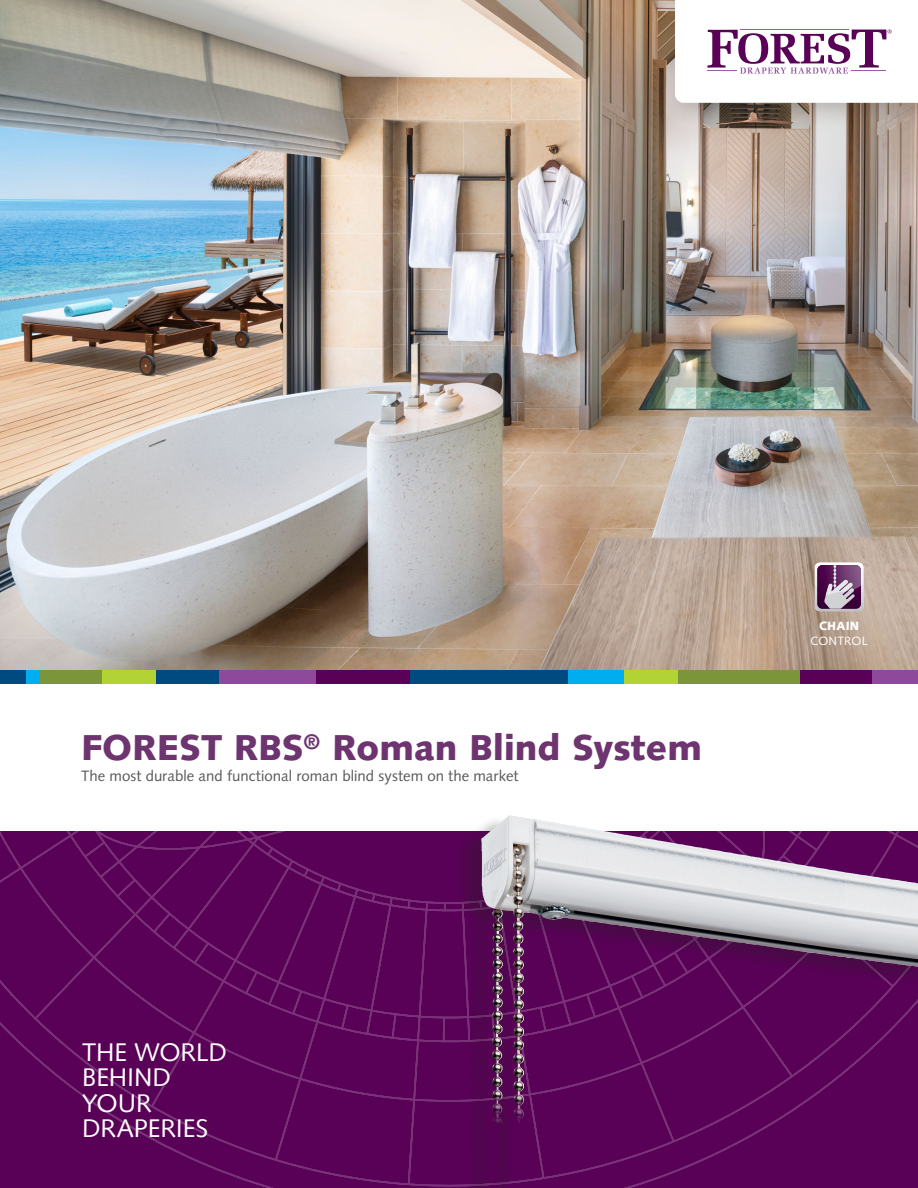
<style>
.page{position:relative;width:918px;height:1188px;background:#fff}
.page>*{position:absolute;margin:0;border:0;box-sizing:border-box;transform-origin:0 0}
.t1{font:900 36px "Syntax LT Pro";color:#6e346f}
.t2{font:25.5px "Syntax";letter-spacing:-.005em;color:#fff}
.t3{font:15px "Syntax LT Pro";letter-spacing:.005em;color:#57585a}
.t4{font:12px "Syntax LT Pro";letter-spacing:.015em;color:#fff}
.t5{font:900 12px "Syntax LT Pro";letter-spacing:.02em;color:#fff}
</style>
<div class="page">
<img style="left:0;top:0;width:918px;height:670px">
<svg style="left:0;top:832px;width:456px;height:355px;background:#5b0459"></svg>
<div style="left:218px;top:670px;width:98px;height:13px;background:#8f499a"></div>
<div style="left:868px;top:670px;width:50px;height:13px;background:#8f499a"></div>
<div style="left:26px;top:670px;width:14px;height:13px;background:#00aeef"></div>
<div style="left:568px;top:670px;width:57px;height:13px;background:#00aeef"></div>
<div style="left:155px;top:670px;width:64px;height:13px;background:#004a7f"></div>
<div style="left:410px;top:670px;width:158px;height:13px;background:#004a7f"></div>
<div style="left:0;top:670px;width:26px;height:13px;background:#004a7f"></div>
<div style="left:316px;top:670px;width:94px;height:13px;background:#590157"></div>
<div style="left:800px;top:670px;width:72px;height:13px;background:#590157"></div>
<div style="left:40px;top:670px;width:62px;height:13px;background:#7a953a"></div>
<div style="left:677px;top:670px;width:123px;height:13px;background:#7a953a"></div>
<div style="left:102px;top:670px;width:53px;height:13px;background:#b3d234"></div>
<div style="left:625px;top:670px;width:53px;height:13px;background:#b3d234"></div>
<div style="left:662px;top:0;width:256px;height:128px;background:#231f20;opacity:.2"></div>
<svg style="left:675px;top:0;width:243px;height:103px"></svg>
<div style="left:456px;top:815px;width:462px;height:373px;background:#231f20;opacity:.3"></div>
<img style="left:481px;top:816px;width:27px;height:257px">
<svg style="left:815px;top:563px;width:48px;height:48px;background:#8f6f91"></svg>
<p class="t1" style="left:81px;top:726px;width:622px">FOREST RBS<sup>®</sup> Roman Blind System</p>
<p class="t3" style="left:81px;top:767px;width:439px">The most durable and functional roman blind system on the market</p>
<p class="t2" style="left:82px;top:1037px;width:146px">THE WORLD</p>
<p class="t2" style="left:82px;top:1062px;width:90px">BEHIND</p>
<p class="t2" style="left:82px;top:1088px;width:71px">YOUR</p>
<p class="t2" style="left:82px;top:1113px;width:128px">DRAPERIES</p>
<p class="t5" style="left:819px;top:618px;width:42px">CHAIN</p>
<p class="t4" style="left:810px;top:633px;width:59px">CONTROL</p>
</div>
